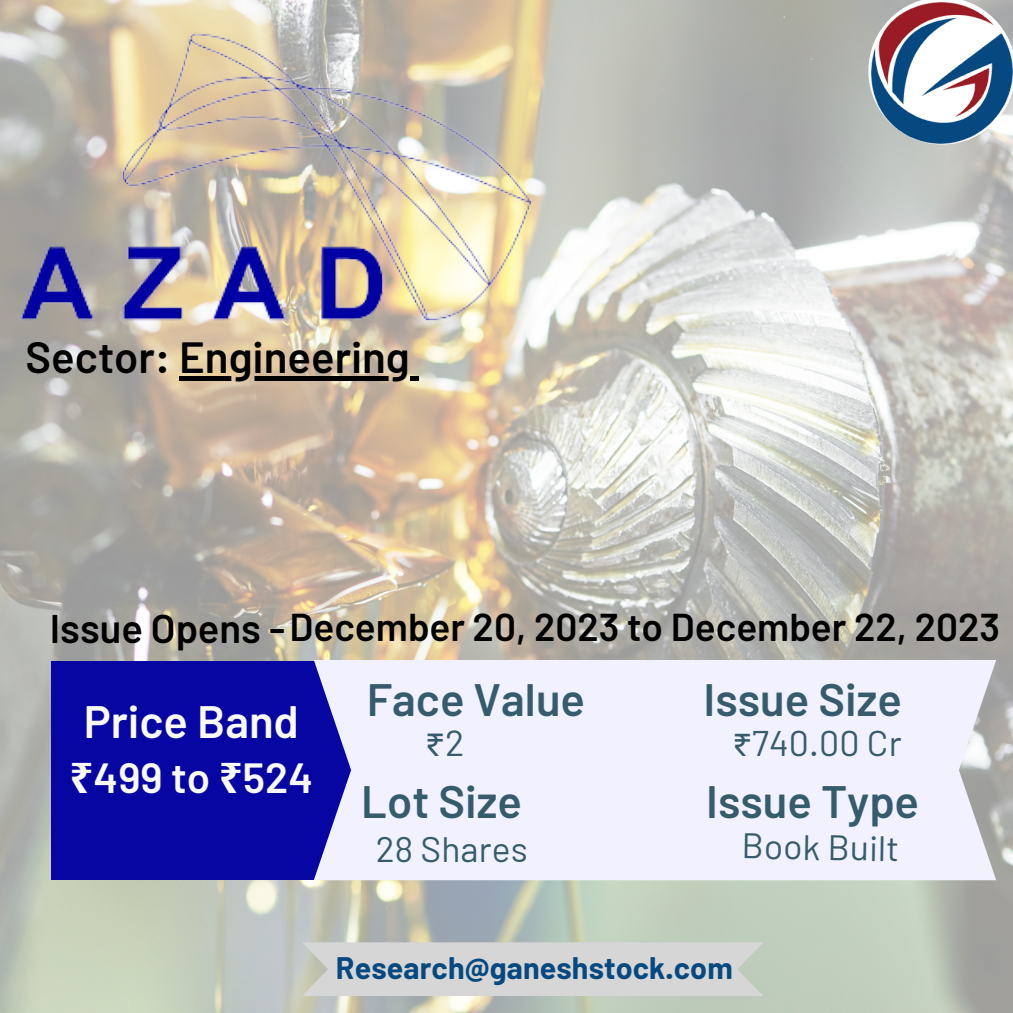
<style>
.page{position:relative;width:1013px;height:1013px;background:#fff}
.page>*{position:absolute;margin:0;border:0;box-sizing:border-box;transform-origin:0 0}
.t1{font:600 45.38px "Barlow";color:#365b6d}
.t2{font:600 45.38px "Barlow";color:#f9fafc}
.t3{font:600 43.62px "Barlow";color:#000}
.t4{font:600 42.12px "Barlow";color:#f9fafc}
.t5{font:600 38.75px "Barlow";color:#010000}
.t6{font:36px "Noto Sans Gurmukhi";color:#365b6d}
.t7{font:35.62px "Barlow";letter-spacing:.005em;color:#365b6d}
.t8{font:35.38px "Barlow";letter-spacing:.005em;color:#365b6d}
.t9{font:700 30.38px "Barlow";letter-spacing:.005em;color:#064880}
.s1{font-size:39.88px}
.s2{font-family:"Noto Sans";font-weight:700}
.s3{font-family:"Barlow"}
.s4{font-family:"Noto Sans Gurmukhi"}
</style>
<div class="page">
<img style="left:0;top:0;width:1012px;height:1012px">
<img style="left:868px;top:0;width:144px;height:146px">
<div style="left:51px;top:660px;width:306px;height:219px;background:#0806a3"></div>
<div style="left:314px;top:660px;width:682px;height:220px;background:#f1f1ff"></div>
<svg style="left:302px;top:942px;width:461px;height:54px;background:#d4d5d4"></svg>
<img style="left:17px;top:18px;width:513px;height:313px">
<svg style="left:179px;top:376px;width:231px;height:4px"></svg>
<svg style="left:410px;top:376px;width:8px;height:4px"></svg>
<p class="t3" style="left:25px;top:329px;width:386px">Sector: Engineering</p>
<p class="t5" style="left:50px;top:602px;width:951px"><span class="s1">Issue Opens -</span>December 20, 2023 to December 22, 2023</p>
<p class="t2" style="left:84px;top:692px;width:216px">Price Band</p>
<p class="t4" style="left:70px;top:750px;width:245px"><span class="s2">₹</span>499 to <span class="s2">₹</span>524</p>
<p class="t1" style="left:367px;top:671px;width:220px">Face Value</p>
<p class="t6" style="left:425px;top:723px;width:41px">₹<span class="s3">2</span></p>
<p class="t1" style="left:361px;top:773px;width:162px">Lot Size</p>
<p class="t8" style="left:376px;top:826px;width:153px">28 Shares</p>
<p class="t1" style="left:703px;top:671px;width:200px">Issue Size</p>
<p class="t7" style="left:732px;top:720px;width:171px"><span class="s4">₹</span>740.00 Cr</p>
<p class="t1" style="left:706px;top:773px;width:214px">Issue Type</p>
<p class="t8" style="left:742px;top:823px;width:159px;rotate:1deg">Book Built</p>
<p class="t9" style="left:336px;top:949px;width:398px">Research@ganeshstock.com</p>
</div>
